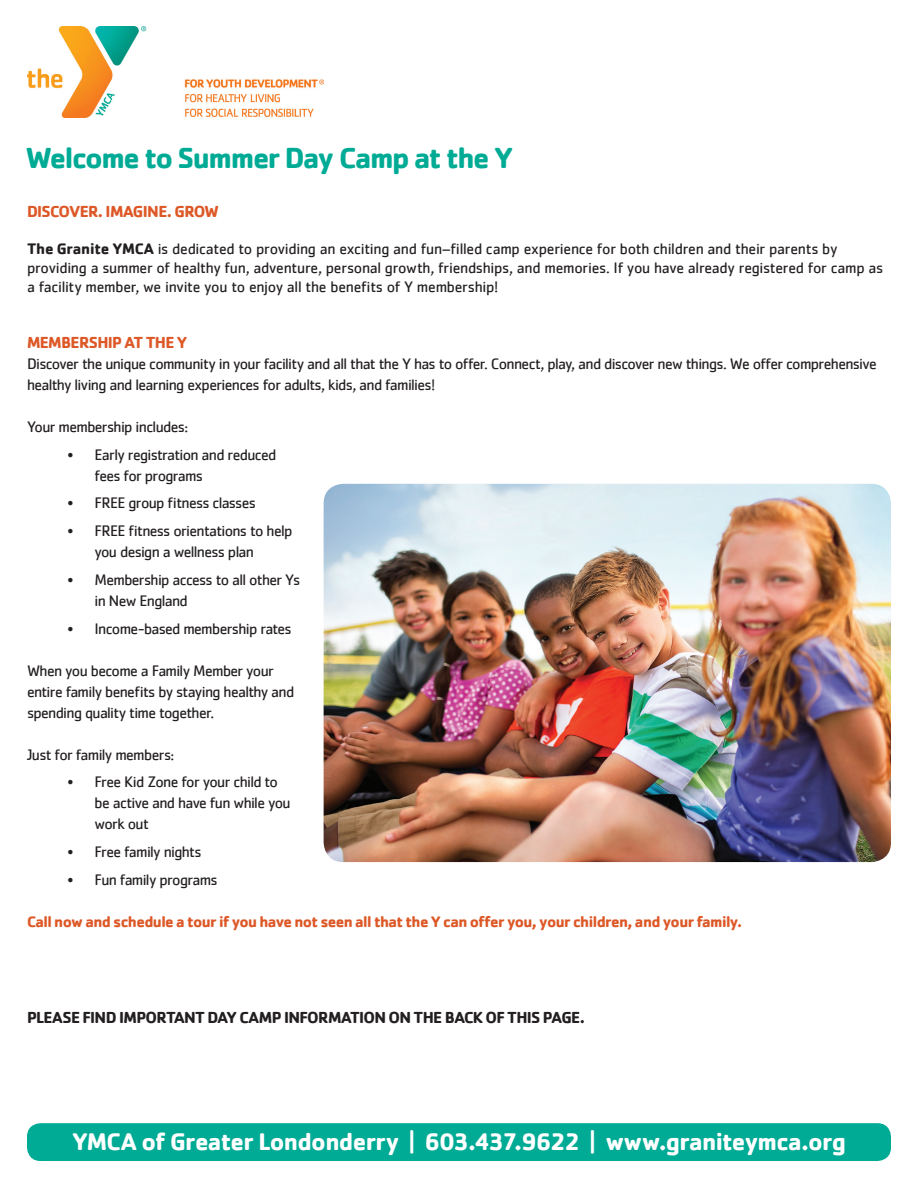
<style>
.page{position:relative;width:918px;height:1188px;background:#fff}
.page>*{position:absolute;margin:0;border:0;box-sizing:border-box;transform-origin:0 0}
.t1{font:700 30px "Cachet";letter-spacing:-.045em;color:#00ab95}
.t2{font:700 24.9px "Cachet";letter-spacing:-.03em;color:#fff}
.t3{font:700 16.5px "Cachet";letter-spacing:-.04em;color:#231f20}
.t4{font:700 16.5px "Cachet";letter-spacing:-.04em;color:#dd5827}
.t5{font:15.75px/21px "Cachet";letter-spacing:-.04em;color:#231f20}
.t6{font:15.75px/18.8px "Cachet";letter-spacing:-.015em;color:#231f20}
.t7{font:700 15.75px "Cachet";letter-spacing:-.04em;color:#dd5827}
.s1{font-weight:700}
.s2{font-weight:500}
</style>
<div class="page">
<img style="left:27px;top:27px;width:297px;height:91px">
<div style="left:27px;top:1123px;width:864px;height:38px;background:#00ab95;border-radius:14px"></div>
<img style="left:324px;top:484px;width:567px;height:378px">
<p class="t1" style="left:26px;top:138px;width:489px">Welcome to Summer Day Camp at the Y</p>
<p class="t4" style="left:27px;top:200px;width:193px">DISCOVER. IMAGINE. GROW</p>
<p class="t6" style="left:27px;top:239px;width:858px"><span class="s1">The Granite YMCA</span> is dedicated to providing an exciting and fun–filled camp experience for both children and their parents by providing a summer of healthy fun, adventure, personal growth, friendships, and memories. If you have already registered for camp as a facility member, we invite you to enjoy all the benefits of Y membership!</p>
<p class="t4" style="left:27px;top:332px;width:162px">MEMBERSHIP AT THE Y</p>
<p class="t5" style="left:27px;top:353px;width:851px">Discover the unique community in your facility and all that the Y has to offer. Connect, play, and discover new things. We offer comprehensive healthy living and learning experiences for adults, kids, and families!</p>
<p class="t5" style="left:27px;top:416px;width:163px">Your membership includes:</p>
<p class="t5" style="left:94px;top:444px;width:183px;text-indent:-27px">• Early registration and reduced fees for programs</p>
<p class="t5" style="left:68px;top:492px;width:190px">• FREE group fitness classes</p>
<p class="t5" style="left:94px;top:520px;width:199px;text-indent:-27px">• FREE fitness orientations to help you design a wellness plan</p>
<p class="t5" style="left:94px;top:569px;width:207px;text-indent:-27px">• Membership access to all other Ys in New England</p>
<p class="t5" style="left:68px;top:618px;width:226px">• Income-based membership rates</p>
<p class="t5" style="left:27px;top:660px;width:269px">When you become a Family Member your entire family benefits by staying healthy and spending quality time together.</p>
<p class="t5" style="left:27px;top:744px;width:149px">Just for family members:</p>
<p class="t5" style="left:94px;top:771px;width:198px;text-indent:-27px">• Free Kid Zone for your child to be active and have fun while you work out</p>
<p class="t5" style="left:68px;top:841px;width:136px">• Free family nights</p>
<p class="t5" style="left:68px;top:869px;width:152px">• Fun family programs</p>
<p class="t7" style="left:27px;top:911px;width:717px">Call now and schedule a tour if you have not seen all that the Y can offer you, your children, and your family.</p>
<p class="t3" style="left:27px;top:1007px;width:559px">PLEASE FIND IMPORTANT DAY CAMP INFORMATION ON THE BACK OF THIS PAGE.</p>
<p class="t2" style="left:72px;top:1126px;width:775px">YMCA of Greater Londonderry <span class="s2">|</span> 603.437.9622 <span class="s2">|</span> www.graniteymca.org</p>
</div>
